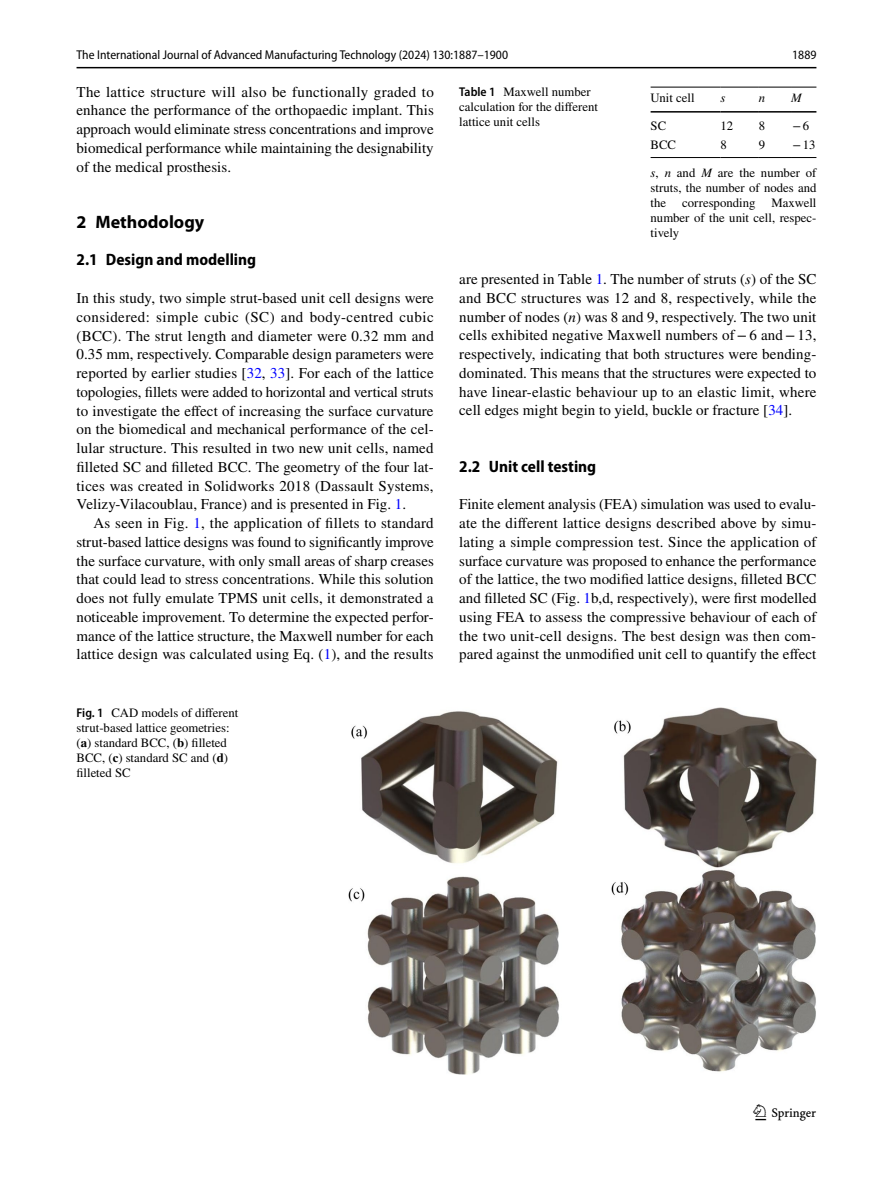
<style>
.page{position:relative;width:893px;height:1187px;background:#fff}
.page>*{position:absolute;margin:0;border:0;box-sizing:border-box;transform-origin:0 0}
.t1{font:22.5px "Springnew Regular 3";color:#000}
.t2{font:700 18px "Myriad Pro";color:#000}
.t3{font:700 semi-condensed 16.5px "Myriad Pro";color:#000}
.t4{font:15px/18.8px "STIX";letter-spacing:.005em;color:#000;text-align:justify}
.t5{font:12.75px/15px "STIX";color:#000}
.t6{font:semi-condensed 12.75px "Myriad Pro";color:#000}
.t7{font:italic 12.75px "STIX";color:#000}
.s1{color:#00f}
.s2{font-family:"Myriad Pro";font-weight:600;font-stretch:semi-condensed}
.s3{font-weight:700}
.s4{font-style:italic}
</style>
<div class="page">
<hr style="left:77px;top:67px;width:739px;height:1px;background:#000">
<img style="left:349px;top:707px;width:467px;height:366px">
<hr style="left:651px;top:87px;width:69px;height:1px;background:#000">
<hr style="left:651px;top:111px;width:69px;height:2px;background:#000">
<hr style="left:720px;top:87px;width:39px;height:1px;background:#000">
<hr style="left:720px;top:111px;width:39px;height:2px;background:#000">
<hr style="left:759px;top:87px;width:32px;height:1px;background:#000">
<hr style="left:759px;top:111px;width:32px;height:2px;background:#000">
<svg style="left:791px;top:87px;width:25px;height:1px"></svg>
<hr style="left:791px;top:111px;width:25px;height:2px;background:#000">
<hr style="left:651px;top:157px;width:69px;height:1px;background:#000">
<hr style="left:720px;top:157px;width:39px;height:1px;background:#000">
<hr style="left:759px;top:157px;width:32px;height:1px;background:#000">
<svg style="left:791px;top:157px;width:25px;height:1px"></svg>
<p class="t6" style="left:77px;top:48px;width:433px">The International Journal of Advanced Manufacturing Technology (2024) 130:1887–1900</p>
<p class="t6" style="left:792px;top:48px;width:26px">1889</p>
<p class="t4" style="left:77px;top:83px;width:359px">The lattice structure will also be functionally graded to enhance the performance of the orthopaedic implant. This approach would eliminate stress concentrations and improve biomedical performance while maintaining the designability of the medical prosthesis.</p>
<p class="t2" style="left:77px;top:210px;width:129px">2 Methodology</p>
<p class="t3" style="left:77px;top:251px;width:181px">2.1 Design and modelling</p>
<p class="t4" style="left:77px;top:289px;width:359px">In this study, two simple strut-based unit cell designs were considered: simple cubic (SC) and body-centred cubic (BCC). The strut length and diameter were 0.32 mm and 0.35 mm, respectively. Comparable design parameters were reported by earlier studies [<span class="s1">32</span>, <span class="s1">33</span>]. For each of the lattice topologies, fillets were added to horizontal and vertical struts to investigate the effect of increasing the surface curvature on the biomedical and mechanical performance of the cel&shy;lular structure. This resulted in two new unit cells, named filleted SC and filleted BCC. The geometry of the four lat&shy;tices was created in Solidworks 2018 (Dassault Systems, Velizy-Vilacoublau, France) and is presented in Fig. <span class="s1">1</span>.</p>
<p class="t4" style="left:77px;top:514px;width:359px;text-indent:17px">As seen in Fig. <span class="s1">1</span>, the application of fillets to standard strut-based lattice designs was found to significantly improve the surface curvature, with only small areas of sharp creases that could lead to stress concentrations. While this solution does not fully emulate TPMS unit cells, it demonstrated a noticeable improvement. To determine the expected perfor&shy;mance of the lattice structure, the Maxwell number for each lattice design was calculated using Eq. (<span class="s1">1</span>), and the results</p>
<p class="t5" style="left:77px;top:705px;width:163px"><span class="s2">Fig. 1</span> CAD models of different strut-based lattice geometries: (<span class="s3">a</span>) standard BCC, (<span class="s3">b</span>) filleted<br>BCC, (<span class="s3">c</span>) standard SC and (<span class="s3">d</span>) filleted SC</p>
<p class="t5" style="left:459px;top:85px;width:140px"><span class="s2">Table 1</span> Maxwell number calculation for the different lattice unit cells</p>
<p class="t5" style="left:651px;top:91px;width:46px">Unit cell</p>
<p class="t7" style="left:720px;top:89px;width:6px">s</p>
<p class="t7" style="left:759px;top:89px;width:8px">n</p>
<p class="t7" style="left:791px;top:89px;width:12px">M</p>
<p class="t5" style="left:651px;top:119px;width:17px">SC</p>
<p class="t5" style="left:720px;top:119px;width:14px">12</p>
<p class="t5" style="left:759px;top:119px;width:8px">8</p>
<p class="t5" style="left:793px;top:119px;width:18px">−6</p>
<p class="t5" style="left:651px;top:138px;width:27px">BCC</p>
<p class="t5" style="left:720px;top:138px;width:8px">8</p>
<p class="t5" style="left:759px;top:138px;width:8px">9</p>
<p class="t5" style="left:793px;top:138px;width:25px">−13</p>
<p class="t5" style="left:651px;top:166px;width:167px;text-align:justify"><span class="s4">s</span>, <span class="s4">n</span> and <span class="s4">M</span> are the number of struts, the number of nodes and the corresponding Maxwell number of the unit cell, respec&shy;tively</p>
<p class="t4" style="left:459px;top:271px;width:359px">are presented in Table <span class="s1">1</span>. The number of struts (<span class="s4">s</span>) of the SC and BCC structures was 12 and 8, respectively, while the number of nodes (<span class="s4">n</span>) was 8 and 9, respectively. The two unit cells exhibited negative Maxwell numbers of−6 and−13, respectively, indicating that both structures were bending&shy;dominated. This means that the structures were expected to have linear-elastic behaviour up to an elastic limit, where cell edges might begin to yield, buckle or fracture [<span class="s1">34</span>].</p>
<p class="t3" style="left:459px;top:457px;width:138px">2.2 Unit cell testing</p>
<p class="t4" style="left:459px;top:496px;width:359px">Finite element analysis (FEA) simulation was used to evalu&shy;ate the different lattice designs described above by simu&shy;lating a simple compression test. Since the application of surface curvature was proposed to enhance the performance of the lattice, the two modified lattice designs, filleted BCC and filleted SC (Fig. <span class="s1">1</span>b,d, respectively), were first modelled using FEA to assess the compressive behaviour of each of the two unit-cell designs. The best design was then com&shy;pared against the unmodified unit cell to quantify the effect</p>
<h1 class="t1" style="left:755px;top:1104px;width:62px">1 3</h1>
</div>
